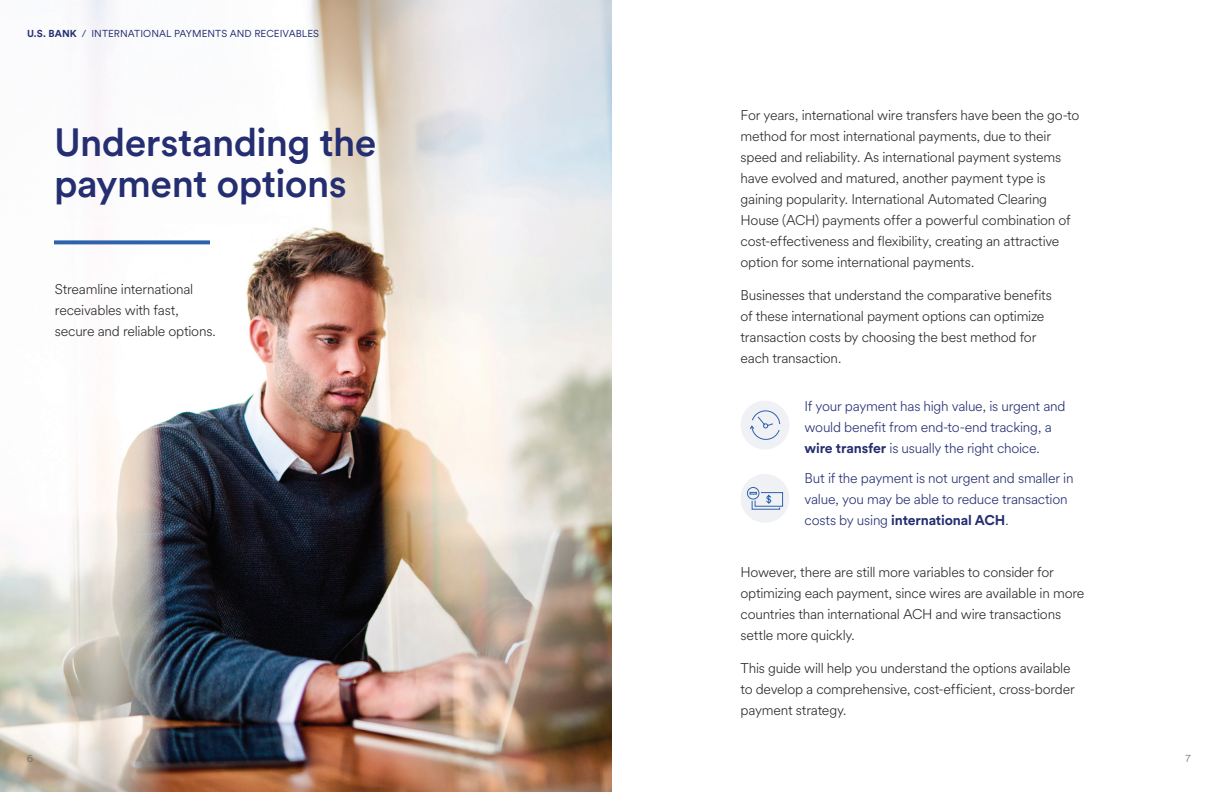
<style>
.page{position:relative;width:1224px;height:792px;background:#fff}
.page>*{position:absolute;margin:0;border:0;box-sizing:border-box;transform-origin:0 0}
.t1{font:500 39px/41px "U.S.Bank Circular";letter-spacing:-.015em;color:#242e71}
.t2{font:300 14px/21px "U.S.Bank Circular";letter-spacing:-.015em;color:#28292d}
.t3{font:300 14px/21px "U.S.Bank Circular";letter-spacing:-.015em;color:#242e71}
.t4{font:10px "U.S.Bank Circular";letter-spacing:.005em;color:#242e71}
.t5{font:300 10px "U.S.Bank Circular";color:#626466}
.s1{font-weight:700}
</style>
<div class="page">
<img style="left:0;top:0;width:612px;height:792px">
<svg style="left:54px;top:240px;width:156px;height:4px"></svg>
<div style="left:741px;top:401px;width:48px;height:49px;background:#f0f1f4;border-radius:50%"></div>
<div style="left:741px;top:474px;width:48px;height:49px;background:#f0f1f4;border-radius:50%"></div>
<svg style="left:750px;top:410px;width:30px;height:30px"></svg>
<svg style="left:747px;top:487px;width:36px;height:23px"></svg>
<p class="t4" style="left:27px;top:27px;width:294px"><span class="s1">U.S. BANK</span> / INTERNATIONAL PAYMENTS AND RECEIVABLES</p>
<h1 class="t1" style="left:54px;top:120px;width:324px">Understanding the payment options</h1>
<p class="t2" style="left:55px;top:278px;width:163px">Streamline international receivables with fast, secure and reliable options.</p>
<p class="t5" style="left:27px;top:752px;width:7px">6</p>
<p class="t2" style="left:741px;top:104px;width:340px">For years, international wire transfers have been the go‑to method for most international payments, due to their speed and reliability. As international payment systems have evolved and matured, another payment type is gaining popularity. International Automated Clearing House (ACH) payments offer a powerful combination of cost‑effectiveness and flexibility, creating an attractive option for some international payments.</p>
<p class="t2" style="left:741px;top:284px;width:313px">Businesses that understand the comparative benefits of these international payment options can optimize transaction costs by choosing the best method for each transaction.</p>
<p class="t3" style="left:805px;top:395px;width:262px">If your payment has high value, is urgent and would benefit from end-to-end tracking, a <span class="s1">wire transfer</span> is usually the right choice.</p>
<p class="t3" style="left:805px;top:467px;width:271px">But if the payment is not urgent and smaller in value, you may be able to reduce transaction costs by using <span class="s1">international ACH</span>.</p>
<p class="t2" style="left:741px;top:561px;width:345px">However, there are still more variables to consider for optimizing each payment, since wires are available in more countries than international ACH and wire transactions settle more quickly.</p>
<p class="t2" style="left:741px;top:657px;width:336px">This guide will help you understand the options available to develop a comprehensive, cost-efficient, cross-border payment strategy.</p>
<p class="t5" style="left:1185px;top:752px;width:7px">7</p>
</div>
